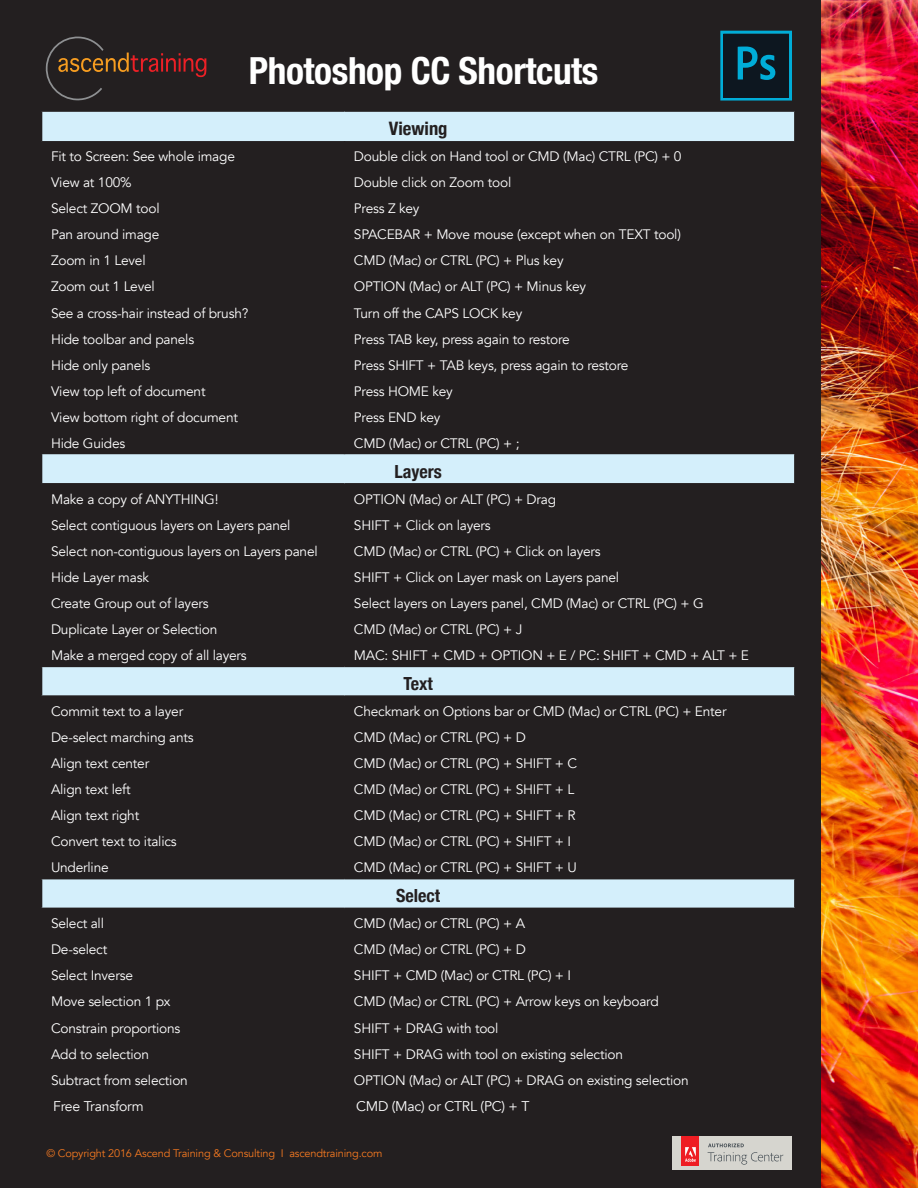
<style>
.page{position:relative;width:918px;height:1188px;background:#fff}
.page>*{position:absolute;margin:0;border:0;box-sizing:border-box;transform-origin:0 0}
._2__Sections{font:700 condensed 37.35px "Helvetica Neue";letter-spacing:-.01em;color:#fff}
._3__Sub_Sections-tab{font:700 condensed 18.6px "Helvetica Neue";color:#231f20}
._3__Sub_Sections-tab-2{font:700 condensed 18px "Helvetica Neue";color:#231f20}
.Body_Text_-_table{font:13.95px "Avenir";letter-spacing:-.015em;color:#fff}
.Body_Text_-_table-2{font:13.65px "Avenir";letter-spacing:-.015em;color:#fff}
.Body_Text_-_table-3{font:10.95px "Avenir";letter-spacing:-.015em;color:#f47921}
</style>
<div class="page">
<div style="left:0;top:0;width:822px;height:1188px;background:#231f20"></div>
<img style="left:822px;top:0;width:96px;height:1188px">
<div style="left:42px;top:112px;width:752px;height:29px;background:#d4effb"></div>
<svg style="left:42px;top:454px;width:752px;height:454px"></svg>
<hr style="left:41px;top:483px;width:304px;height:2px;background:#231f20">
<hr style="left:345px;top:483px;width:451px;height:2px;background:#231f20">
<hr style="left:41px;top:509px;width:304px;height:2px;background:#231f20">
<hr style="left:345px;top:509px;width:451px;height:2px;background:#231f20">
<hr style="left:41px;top:535px;width:304px;height:2px;background:#231f20">
<hr style="left:345px;top:535px;width:451px;height:2px;background:#231f20">
<hr style="left:41px;top:561px;width:304px;height:2px;background:#231f20">
<hr style="left:345px;top:561px;width:451px;height:2px;background:#231f20">
<hr style="left:41px;top:587px;width:304px;height:2px;background:#231f20">
<hr style="left:345px;top:587px;width:451px;height:2px;background:#231f20">
<hr style="left:41px;top:613px;width:304px;height:2px;background:#231f20">
<hr style="left:345px;top:613px;width:451px;height:2px;background:#231f20">
<hr style="left:41px;top:640px;width:304px;height:1px;background:#231f20">
<hr style="left:345px;top:640px;width:451px;height:1px;background:#231f20">
<svg style="left:344px;top:485px;width:1px;height:181px"></svg>
<hr style="left:41px;top:666px;width:304px;height:1px;background:#231f20">
<hr style="left:345px;top:666px;width:451px;height:1px;background:#231f20">
<hr style="left:41px;top:695px;width:304px;height:2px;background:#231f20">
<hr style="left:345px;top:695px;width:451px;height:2px;background:#231f20">
<hr style="left:41px;top:721px;width:304px;height:2px;background:#231f20">
<hr style="left:345px;top:721px;width:451px;height:2px;background:#231f20">
<hr style="left:41px;top:747px;width:304px;height:2px;background:#231f20">
<hr style="left:345px;top:747px;width:451px;height:2px;background:#231f20">
<hr style="left:41px;top:774px;width:304px;height:1px;background:#231f20">
<hr style="left:345px;top:774px;width:451px;height:1px;background:#231f20">
<hr style="left:41px;top:800px;width:304px;height:1px;background:#231f20">
<hr style="left:345px;top:800px;width:451px;height:1px;background:#231f20">
<hr style="left:41px;top:826px;width:304px;height:1px;background:#231f20">
<hr style="left:345px;top:826px;width:451px;height:1px;background:#231f20">
<hr style="left:41px;top:852px;width:304px;height:1px;background:#231f20">
<hr style="left:345px;top:852px;width:451px;height:1px;background:#231f20">
<svg style="left:344px;top:697px;width:1px;height:181px"></svg>
<hr style="left:41px;top:878px;width:304px;height:1px;background:#231f20">
<hr style="left:345px;top:878px;width:451px;height:1px;background:#231f20">
<svg style="left:46px;top:36px;width:160px;height:65px"></svg>
<svg style="left:720px;top:31px;width:72px;height:70px;background:#093d4f"></svg>
<div style="left:673px;top:1136px;width:119px;height:34px;background:#d6d5cf"></div>
<div style="left:682px;top:1136px;width:17px;height:30px;background:#ee1d23"></div>
<svg style="left:685px;top:1147px;width:11px;height:15px"></svg>
<svg style="left:708px;top:1143px;width:75px;height:22px"></svg>
<p class="_2__Sections" style="left:249px;top:40px;width:351px">Photoshop CC Shortcuts</p>
<p class="_3__Sub_Sections-tab" style="left:389px;top:113px;width:60px">Viewing</p>
<p class="Body_Text_-_table-2" style="left:51px;top:148px;width:186px">Fit to Screen: See whole image</p>
<p class="Body_Text_-_table-2" style="left:354px;top:148px;width:329px">Double click on Hand tool or CMD (Mac) CTRL (PC) + 0</p>
<p class="Body_Text_-_table-2" style="left:51px;top:174px;width:82px">View at 100%</p>
<p class="Body_Text_-_table-2" style="left:354px;top:174px;width:159px">Double click on Zoom tool</p>
<p class="Body_Text_-_table-2" style="left:51px;top:200px;width:110px">Select ZOOM tool</p>
<p class="Body_Text_-_table-2" style="left:354px;top:200px;width:67px">Press Z key</p>
<p class="Body_Text_-_table-2" style="left:51px;top:227px;width:110px">Pan around image</p>
<p class="Body_Text_-_table-2" style="left:354px;top:227px;width:328px">SPACEBAR + Move mouse (except when on TEXT tool)</p>
<p class="Body_Text_-_table-2" style="left:51px;top:253px;width:96px">Zoom in 1 Level</p>
<p class="Body_Text_-_table-2" style="left:354px;top:253px;width:211px">CMD (Mac) or CTRL (PC) + Plus key</p>
<p class="Body_Text_-_table-2" style="left:51px;top:279px;width:105px">Zoom out 1 Level</p>
<p class="Body_Text_-_table-2" style="left:354px;top:279px;width:234px">OPTION (Mac) or ALT (PC) + Minus key</p>
<p class="Body_Text_-_table-2" style="left:51px;top:305px;width:199px">See a cross-hair instead of brush?</p>
<p class="Body_Text_-_table-2" style="left:354px;top:305px;width:170px">Turn off the CAPS LOCK key</p>
<p class="Body_Text_-_table-2" style="left:51px;top:331px;width:145px">Hide toolbar and panels</p>
<p class="Body_Text_-_table-2" style="left:354px;top:331px;width:217px">Press TAB key, press again to restore</p>
<p class="Body_Text_-_table-2" style="left:51px;top:357px;width:101px">Hide only panels</p>
<p class="Body_Text_-_table-2" style="left:354px;top:357px;width:276px">Press SHIFT + TAB keys, press again to restore</p>
<p class="Body_Text_-_table-2" style="left:51px;top:383px;width:156px">View top left of document</p>
<p class="Body_Text_-_table-2" style="left:354px;top:383px;width:100px">Press HOME key</p>
<p class="Body_Text_-_table-2" style="left:51px;top:409px;width:189px">View bottom right of document</p>
<p class="Body_Text_-_table-2" style="left:354px;top:409px;width:88px">Press END key</p>
<p class="Body_Text_-_table-2" style="left:51px;top:435px;width:76px">Hide Guides</p>
<p class="Body_Text_-_table-2" style="left:354px;top:435px;width:167px">CMD (Mac) or CTRL (PC) + ;</p>
<p class="_3__Sub_Sections-tab-2" style="left:394px;top:456px;width:49px">Layers</p>
<p class="Body_Text_-_table-2" style="left:51px;top:491px;width:169px">Make a copy of ANYTHING!</p>
<p class="Body_Text_-_table-2" style="left:354px;top:491px;width:204px">OPTION (Mac) or ALT (PC) + Drag</p>
<p class="Body_Text_-_table-2" style="left:51px;top:517px;width:241px">Select contiguous layers on Layers panel</p>
<p class="Body_Text_-_table-2" style="left:354px;top:517px;width:138px">SHIFT + Click on layers</p>
<p class="Body_Text_-_table-2" style="left:51px;top:543px;width:268px">Select non-contiguous layers on Layers panel</p>
<p class="Body_Text_-_table-2" style="left:354px;top:543px;width:248px">CMD (Mac) or CTRL (PC) + Click on layers</p>
<p class="Body_Text_-_table-2" style="left:51px;top:569px;width:99px">Hide Layer mask</p>
<p class="Body_Text_-_table-2" style="left:354px;top:569px;width:267px">SHIFT + Click on Layer mask on Layers panel</p>
<p class="Body_Text_-_table-2" style="left:51px;top:595px;width:159px">Create Group out of layers</p>
<p class="Body_Text_-_table-2" style="left:354px;top:595px;width:351px">Select layers on Layers panel, CMD (Mac) or CTRL (PC) + G</p>
<p class="Body_Text_-_table-2" style="left:51px;top:621px;width:168px">Duplicate Layer or Selection</p>
<p class="Body_Text_-_table-2" style="left:354px;top:621px;width:170px">CMD (Mac) or CTRL (PC) + J</p>
<p class="Body_Text_-_table-2" style="left:51px;top:647px;width:197px">Make a merged copy of all layers</p>
<p class="Body_Text_-_table-2" style="left:354px;top:647px;width:397px">MAC: SHIFT + CMD + OPTION + E / PC: SHIFT + CMD + ALT + E</p>
<p class="_3__Sub_Sections-tab-2" style="left:404px;top:669px;width:31px">Text</p>
<p class="Body_Text_-_table-2" style="left:51px;top:703px;width:134px">Commit text to a layer</p>
<p class="Body_Text_-_table-2" style="left:354px;top:703px;width:374px">Checkmark on Options bar or CMD (Mac) or CTRL (PC) + Enter</p>
<p class="Body_Text_-_table-2" style="left:51px;top:729px;width:144px">De-select marching ants</p>
<p class="Body_Text_-_table-2" style="left:354px;top:729px;width:173px">CMD (Mac) or CTRL (PC) + D</p>
<p class="Body_Text_-_table-2" style="left:51px;top:755px;width:100px">Align text center</p>
<p class="Body_Text_-_table-2" style="left:354px;top:755px;width:225px">CMD (Mac) or CTRL (PC) + SHIFT + C</p>
<p class="Body_Text_-_table-2" style="left:51px;top:781px;width:81px">Align text left</p>
<p class="Body_Text_-_table-2" style="left:354px;top:781px;width:222px">CMD (Mac) or CTRL (PC) + SHIFT + L</p>
<p class="Body_Text_-_table-2" style="left:51px;top:807px;width:90px">Align text right</p>
<p class="Body_Text_-_table-2" style="left:354px;top:807px;width:223px">CMD (Mac) or CTRL (PC) + SHIFT + R</p>
<p class="Body_Text_-_table-2" style="left:51px;top:834px;width:127px">Convert text to italics</p>
<p class="Body_Text_-_table-2" style="left:354px;top:834px;width:219px">CMD (Mac) or CTRL (PC) + SHIFT + I</p>
<p class="Body_Text_-_table-2" style="left:51px;top:860px;width:59px">Underline</p>
<p class="Body_Text_-_table-2" style="left:354px;top:860px;width:224px">CMD (Mac) or CTRL (PC) + SHIFT + U</p>
<p class="_3__Sub_Sections-tab-2" style="left:396px;top:881px;width:46px">Select</p>
<p class="Body_Text_-_table-2" style="left:51px;top:915px;width:54px">Select all</p>
<p class="Body_Text_-_table-2" style="left:354px;top:915px;width:173px">CMD (Mac) or CTRL (PC) + A</p>
<p class="Body_Text_-_table-2" style="left:51px;top:942px;width:58px">De-select</p>
<p class="Body_Text_-_table-2" style="left:354px;top:942px;width:173px">CMD (Mac) or CTRL (PC) + D</p>
<p class="Body_Text_-_table-2" style="left:51px;top:968px;width:83px">Select Inverse</p>
<p class="Body_Text_-_table-2" style="left:354px;top:968px;width:219px">SHIFT + CMD (Mac) or CTRL (PC) + I</p>
<p class="Body_Text_-_table-2" style="left:51px;top:994px;width:121px">Move selection 1 px</p>
<p class="Body_Text_-_table-2" style="left:354px;top:994px;width:306px">CMD (Mac) or CTRL (PC) + Arrow keys on keyboard</p>
<p class="Body_Text_-_table-2" style="left:51px;top:1020px;width:131px">Constrain proportions</p>
<p class="Body_Text_-_table-2" style="left:354px;top:1020px;width:146px">SHIFT + DRAG with tool</p>
<p class="Body_Text_-_table-2" style="left:51px;top:1046px;width:99px">Add to selection</p>
<p class="Body_Text_-_table-2" style="left:354px;top:1046px;width:271px">SHIFT + DRAG with tool on existing selection</p>
<p class="Body_Text_-_table-2" style="left:51px;top:1072px;width:138px">Subtract from selection</p>
<p class="Body_Text_-_table-2" style="left:354px;top:1072px;width:336px">OPTION (Mac) or ALT (PC) + DRAG on existing selection</p>
<p class="Body_Text_-_table" style="left:53px;top:1098px;width:92px">Free Transform</p>
<p class="Body_Text_-_table" style="left:356px;top:1098px;width:175px">CMD (Mac) or CTRL (PC) + T</p>
<p class="Body_Text_-_table-3" style="left:46px;top:1147px;width:338px">© Copyright 2016 Ascend Training &amp; Consulting I ascendtraining.com</p>
</div>
